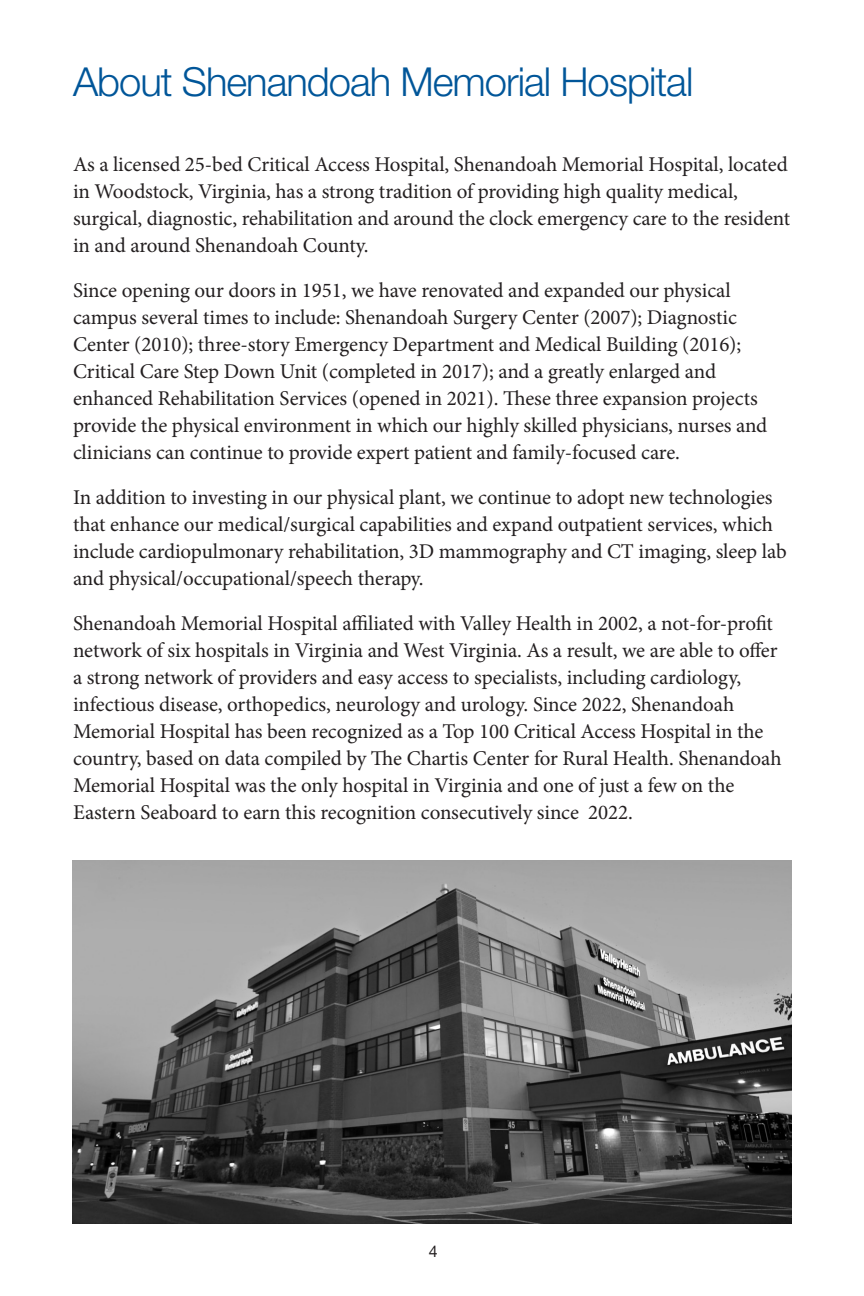
<style>
.page{position:relative;width:864px;height:1296px;background:#fff}
.page>*{position:absolute;margin:0;border:0;box-sizing:border-box;transform-origin:0 0}
.t1{font:300 40px "Helvetica Neue LT Std";letter-spacing:-.025em;color:#015699}
.t2{font:21px/27px "Minion Pro";letter-spacing:-.005em;color:#231f20}
.t3{font:16px "Helvetica Neue LT Std";color:#231f20}
</style>
<div class="page">
<img style="left:72px;top:860px;width:720px;height:364px">
<h1 class="t1" style="left:73px;top:57px;width:622px">About Shenandoah Memorial Hospital</h1>
<p class="t2" style="left:73px;top:151px;width:719px">As a licensed 25-bed Critical Access Hospital, Shenandoah Memorial Hospital, located in Woodstock, Virginia, has a strong tradition of providing high quality medical, surgical, diagnostic, rehabilitation and around the clock emergency care to the resident in and around Shenandoah County.</p>
<p class="t2" style="left:73px;top:277px;width:696px">Since opening our doors in 1951, we have renovated and expanded our physical campus several times to include: Shenandoah Surgery Center (2007); Diagnostic Center (2010); three-story Emergency Department and Medical Building (2016); Critical Care Step Down Unit (completed in 2017); and a greatly enlarged and enhanced Rehabilitation Services (opened in 2021). These three expansion projects provide the physical environment in which our highly skilled physicians, nurses and clinicians can continue to provide expert patient and family-focused care.</p>
<p class="t2" style="left:73px;top:484px;width:715px">In addition to investing in our physical plant, we continue to adopt new technologies that enhance our medical/surgical capabilities and expand outpatient services, which include cardiopulmonary rehabilitation, 3D mammography and CT imaging, sleep lab and physical/occupational/speech therapy.</p>
<p class="t2" style="left:73px;top:610px;width:710px">Shenandoah Memorial Hospital affiliated with Valley Health in 2002, a not-for-profit network of six hospitals in Virginia and West Virginia. As a result, we are able to offer a strong network of providers and easy access to specialists, including cardiology, infectious disease, orthopedics, neurology and urology. Since 2022, Shenandoah Memorial Hospital has been recognized as a Top 100 Critical Access Hospital in the country, based on data compiled by The Chartis Center for Rural Health. Shenandoah Memorial Hospital was the only hospital in Virginia and one of just a few on the Eastern Seaboard to earn this recognition consecutively since 2022.</p>
<p class="t3" style="left:429px;top:1242px;width:10px">4</p>
</div>
